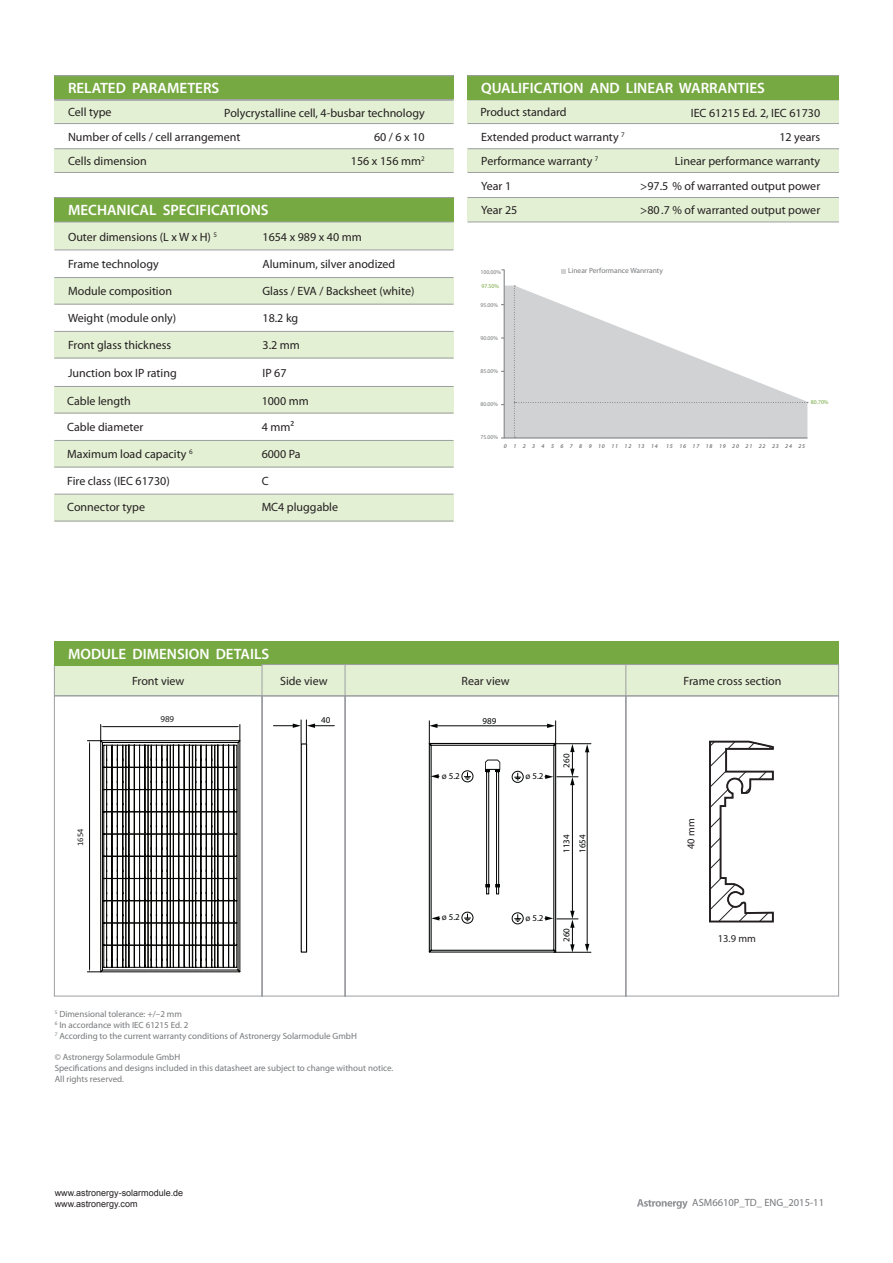
<style>
.page{position:relative;width:893px;height:1263px;background:#fff}
.page>*{position:absolute;margin:0;border:0;box-sizing:border-box;transform-origin:0 0}
.t1{font:600 15px "Myriad Pro";color:#fff}
.t2{font:12px/24.3px "Myriad Pro";color:#231f20;text-align:right}
.t3{font:10.5px "Myriad Pro";color:#76787b}
.t4{font:10.5px "Myriad Pro";color:#231f20}
.t5{font:9px/10.8px "Myriad Pro";color:#76787b}
.t6{font:9px/10.8px "Arial";color:#231f20}
.t7{font:9px/15.8px "Myriad Pro";color:#030505}
.t8{font:9px "Myriad Pro";color:#231f20}
.t9{font:8.55px "Calibri";color:#231f20}
.t10{font:7.5px "Myriad Pro";color:#76787b}
.t11{font:italic 600 5.85px "Myriad Pro";letter-spacing:.14em;color:#76787b}
.t12{font:5.85px "Myriad Pro";color:#76787b}
.t13{font:5.85px "Myriad Pro";color:#77a942}
</style>
<div class="page">
<div style="left:54px;top:75px;width:399px;height:25px;background:#77a942"></div>
<div style="left:54px;top:664px;width:779px;height:32px;background:#e4f0d4"></div>
<div style="left:54px;top:99px;width:399px;height:25px;background:#e4f0d4"></div>
<div style="left:468px;top:99px;width:371px;height:25px;background:#e4f0d4"></div>
<div style="left:54px;top:148px;width:399px;height:25px;background:#e4f0d4"></div>
<div style="left:468px;top:148px;width:371px;height:25px;background:#e4f0d4"></div>
<div style="left:468px;top:197px;width:371px;height:25px;background:#e4f0d4"></div>
<div style="left:54px;top:386px;width:400px;height:27px;background:#e4f0d4"></div>
<div style="left:54px;top:494px;width:400px;height:27px;background:#e4f0d4"></div>
<div style="left:54px;top:440px;width:400px;height:27px;background:#e4f0d4"></div>
<div style="left:54px;top:331px;width:400px;height:27px;background:#e4f0d4"></div>
<div style="left:54px;top:277px;width:400px;height:27px;background:#e4f0d4"></div>
<div style="left:54px;top:222px;width:400px;height:28px;background:#e4f0d4"></div>
<div style="left:468px;top:75px;width:371px;height:25px;background:#77a942"></div>
<hr style="left:468px;top:75px;width:371px;height:1px;background:#9d9fa2">
<div style="left:54px;top:197px;width:399px;height:25px;background:#77a942"></div>
<hr style="left:54px;top:197px;width:399px;height:1px;background:#9d9fa2">
<div style="left:54px;top:641px;width:785px;height:24px;background:#77a942"></div>
<div style="left:262px;top:664px;width:85px;height:32px;background:#e4f0d4;border:1px solid #9d9fa2"></div>
<div style="left:345px;top:664px;width:283px;height:32px;background:#e4f0d4;border:1px solid #9d9fa2"></div>
<div style="left:625px;top:664px;width:214px;height:32px;background:#e4f0d4;border:1px solid #9d9fa2"></div>
<hr style="left:54px;top:75px;width:399px;height:1px;background:#9d9fa2">
<hr style="left:54px;top:99px;width:399px;height:1px;background:#9d9fa2">
<hr style="left:54px;top:123px;width:399px;height:1px;background:#9d9fa2">
<hr style="left:54px;top:172px;width:399px;height:1px;background:#9d9fa2">
<hr style="left:468px;top:172px;width:371px;height:1px;background:#9d9fa2">
<hr style="left:468px;top:222px;width:371px;height:1px;background:#9d9fa2">
<hr style="left:54px;top:148px;width:399px;height:1px;background:#9d9fa2">
<hr style="left:468px;top:148px;width:371px;height:1px;background:#9d9fa2">
<hr style="left:468px;top:123px;width:371px;height:1px;background:#9d9fa2">
<hr style="left:468px;top:197px;width:371px;height:1px;background:#9d9fa2">
<hr style="left:54px;top:222px;width:399px;height:1px;background:#9d9fa2">
<hr style="left:54px;top:250px;width:399px;height:1px;background:#9d9fa2">
<hr style="left:54px;top:277px;width:399px;height:1px;background:#9d9fa2">
<hr style="left:54px;top:304px;width:399px;height:1px;background:#9d9fa2">
<hr style="left:54px;top:358px;width:399px;height:1px;background:#9d9fa2">
<hr style="left:54px;top:413px;width:399px;height:1px;background:#9d9fa2">
<hr style="left:54px;top:467px;width:399px;height:1px;background:#9d9fa2">
<hr style="left:54px;top:521px;width:399px;height:1px;background:#9d9fa2">
<hr style="left:54px;top:494px;width:399px;height:1px;background:#9d9fa2">
<hr style="left:54px;top:440px;width:399px;height:1px;background:#9d9fa2">
<hr style="left:54px;top:386px;width:399px;height:1px;background:#9d9fa2">
<hr style="left:54px;top:331px;width:399px;height:1px;background:#9d9fa2">
<svg style="left:637px;top:1199px;width:51px;height:10px"></svg>
<svg style="left:505px;top:286px;width:9px;height:152px"></svg>
<hr style="left:504px;top:438px;width:303px;height:1px;background:#76787b">
<svg style="left:561px;top:269px;width:5px;height:4px"></svg>
<hr style="left:504px;top:270px;width:1px;height:168px;background:#76787b">
<svg style="left:514px;top:286px;width:294px;height:152px"></svg>
<svg style="left:54px;top:695px;width:785px;height:302px"></svg>
<svg style="left:708px;top:740px;width:67px;height:183px"></svg>
<div style="left:301px;top:743px;width:6px;height:210px;border:1px solid #030505"></div>
<hr style="left:554px;top:952px;width:37px;height:1px;background:#030505">
<hr style="left:554px;top:743px;width:37px;height:1px;background:#030505">
<hr style="left:587px;top:751px;width:1px;height:194px;background:#030505">
<svg style="left:585px;top:744px;width:4px;height:8px"></svg>
<svg style="left:585px;top:944px;width:4px;height:8px"></svg>
<svg style="left:428px;top:721px;width:150px;height:232px"></svg>
<svg style="left:273px;top:720px;width:61px;height:23px"></svg>
<svg style="left:87px;top:724px;width:154px;height:248px"></svg>
<p class="t1" style="left:68px;top:79px;width:153px">RELATED PARAMETERS</p>
<p class="t2" style="left:68px;top:100px;width:45px">Cell type</p>
<p class="t2" style="left:68px;top:149px;width:80px">Cells dimension</p>
<p class="t2" style="left:224px;top:100px;width:202px">Polycrystalline cell, 4-busbar technology<br>60 / 6 x 10<br>156 x 156 mm<sup>2</sup></p>
<p class="t2" style="left:68px;top:124px;width:174px">Number of cells / cell arrangement</p>
<p class="t1" style="left:68px;top:200px;width:202px">MECHANICAL SPECIFICATIONS</p>
<p class="t2" style="left:68px;top:224px;width:151px">Outer dimensions (L x W x H) <sup>5</sup></p>
<p class="t2" style="left:262px;top:224px;width:101px">1654 x 989 x 40 mm</p>
<p class="t2" style="left:68px;top:252px;width:92px">Frame technology</p>
<p class="t2" style="left:68px;top:279px;width:105px">Module composition</p>
<p class="t2" style="left:68px;top:305px;width:110px">Weight (module only)</p>
<p class="t2" style="left:68px;top:333px;width:105px">Front glass thickness</p>
<p class="t2" style="left:68px;top:361px;width:110px">Junction box IP rating</p>
<p class="t2" style="left:67px;top:388px;width:65px">Cable length</p>
<p class="t2" style="left:67px;top:415px;width:78px">Cable diameter</p>
<p class="t2" style="left:67px;top:441px;width:127px">Maximum load capacity <sup>6</sup></p>
<p class="t2" style="left:67px;top:468px;width:104px">Fire class (IEC 61730)</p>
<p class="t2" style="left:67px;top:495px;width:79px">Connector type</p>
<p class="t2" style="left:262px;top:252px;width:134px">Aluminum, silver anodized</p>
<p class="t2" style="left:262px;top:279px;width:153px">Glass / EVA / Backsheet (white)</p>
<p class="t2" style="left:262px;top:305px;width:37px">18.2 kg</p>
<p class="t2" style="left:262px;top:333px;width:39px">3.2 mm</p>
<p class="t2" style="left:262px;top:361px;width:26px">IP 67</p>
<p class="t2" style="left:262px;top:388px;width:49px">1000 mm</p>
<p class="t2" style="left:262px;top:415px;width:34px">4 mm²</p>
<p class="t2" style="left:262px;top:441px;width:41px">6000 Pa</p>
<p class="t2" style="left:262px;top:468px;width:8px">C</p>
<p class="t2" style="left:262px;top:495px;width:78px">MC4 pluggable</p>
<p class="t1" style="left:68px;top:644px;width:203px">MODULE DIMENSION DETAILS</p>
<p class="t1" style="left:481px;top:79px;width:285px">QUALIFICATION AND LINEAR WARRANTIES</p>
<p class="t2" style="left:481px;top:124px;width:145px">Extended product warranty <sup>7</sup></p>
<p class="t2" style="left:480px;top:100px;width:88px">Product standard</p>
<p class="t2" style="left:640px;top:100px;width:181px">IEC 61215 Ed. 2, IEC 61730<br>12 years<br>Linear performance warranty<br>&gt;97.5 % of warranted output power &gt;80.7 % of warranted output power</p>
<p class="t2" style="left:481px;top:149px;width:119px;text-align:left">Performance warranty <sup>7<br></sup>Year 1<br>Year 25</p>
<p class="t12" style="left:480px;top:269px;width:22px">100.00%</p>
<p class="t12" style="left:480px;top:302px;width:19px">95.00%</p>
<p class="t12" style="left:480px;top:335px;width:19px">90.00%</p>
<p class="t12" style="left:480px;top:368px;width:19px">85.00%</p>
<p class="t12" style="left:480px;top:401px;width:19px">80.00%</p>
<p class="t12" style="left:480px;top:434px;width:19px">75.00%</p>
<p class="t13" style="left:481px;top:282px;width:19px">97.50%</p>
<p class="t10" style="left:568px;top:266px;width:96px">Linear Performance Wanrranty</p>
<p class="t13" style="left:811px;top:398px;width:19px">80.70%</p>
<p class="t11" style="left:504px;top:442px;width:155px">0 1 2 3 4 5 6 7 8 9 10 11 12 13 14</p>
<p class="t11" style="left:666px;top:442px;width:141px">15 16 17 18 19 20 21 22 23 24 25</p>
<p class="t9" style="left:75px;top:846px;width:19px;rotate:-90deg">1654</p>
<p class="t2" style="left:132px;top:668px;width:54px">Front view</p>
<p class="t8" style="left:160px;top:713px;width:15px">989</p>
<p class="t2" style="left:280px;top:668px;width:49px">Side view</p>
<p class="t2" style="left:461px;top:668px;width:50px">Rear view</p>
<p class="t2" style="left:683px;top:668px;width:99px">Frame cross section</p>
<p class="t7" style="left:321px;top:712px;width:11px">40</p>
<p class="t7" style="left:442px;top:768px;width:19px">ø 5.2</p>
<p class="t7" style="left:483px;top:713px;width:15px">989</p>
<p class="t7" style="left:526px;top:768px;width:19px">ø 5.2</p>
<p class="t7" style="left:559px;top:767px;width:15px;rotate:-90deg">260</p>
<p class="t7" style="left:559px;top:853px;width:20px;rotate:-90deg">1134<br>1654</p>
<p class="t7" style="left:442px;top:909px;width:19px">ø 5.2</p>
<p class="t7" style="left:526px;top:910px;width:19px">ø 5.2</p>
<p class="t7" style="left:559px;top:942px;width:15px;rotate:-90deg">260</p>
<p class="t4" style="left:684px;top:849px;width:32px;rotate:-90deg">40 mm</p>
<p class="t4" style="left:718px;top:932px;width:40px">13.9 mm</p>
<p class="t5" style="left:55px;top:1008px;width:304px"><sup>5</sup> Dimensional tolerance: +/–2 mm<br><sup>6</sup> In accordance with IEC 61215 Ed. 2<br><sup>7</sup> According to the current warranty conditions of Astronergy Solarmodule GmbH</p>
<p class="t5" style="left:55px;top:1052px;width:340px">© Astronergy Solarmodule GmbH<br>Specifications and designs included in this datasheet are subject to change without notice.<br>All rights reserved.</p>
<p class="t6" style="left:55px;top:1187px;width:130px">www.astronergy-solarmodule.de www.astronergy.com</p>
<p class="t3" style="left:692px;top:1196px;width:133px">ASM6610P_TD_ ENG_2015-11</p>
</div>
